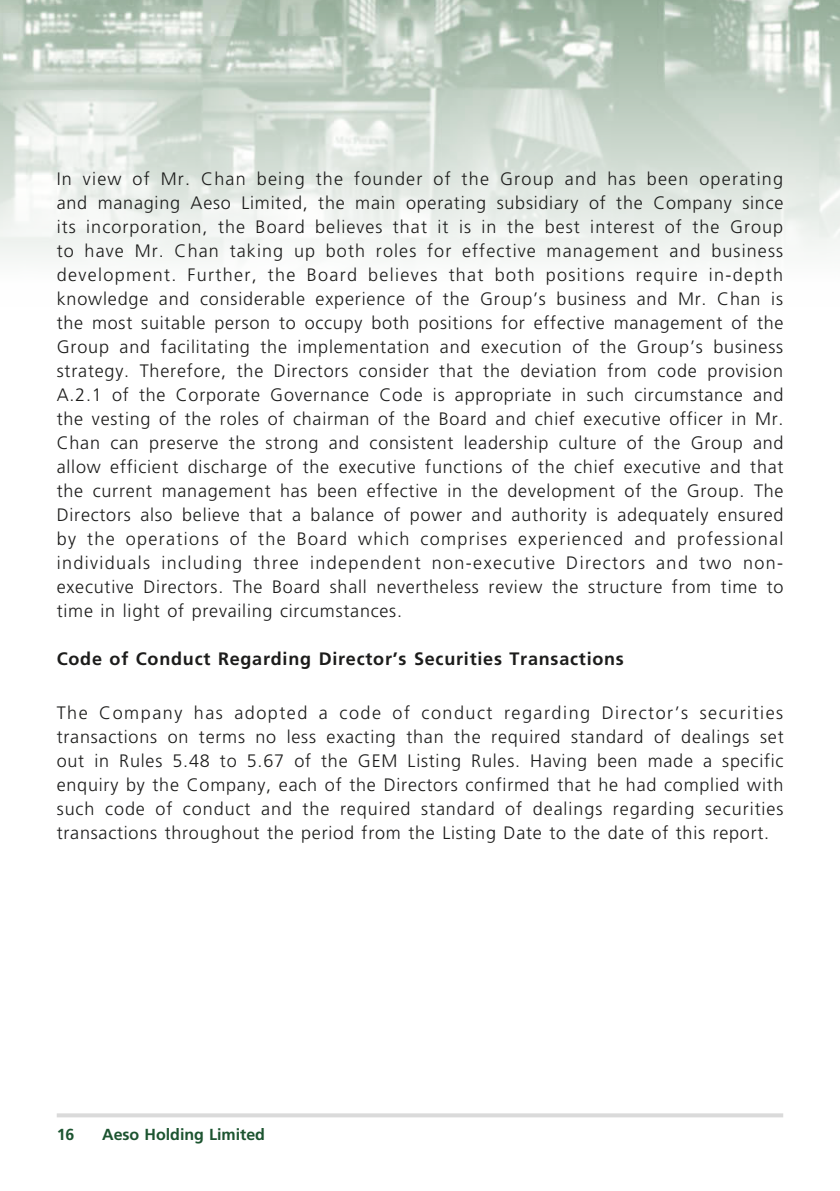
<style>
.page{position:relative;width:840px;height:1191px;background:#fff}
.page>*{position:absolute;margin:0;border:0;box-sizing:border-box;transform-origin:0 0}
.t1{font:300 18px/24px "Frutiger LT Std";letter-spacing:.04em;color:#1c1c1b;text-align:justify}
.t2{font:700 18px "Frutiger LT Std";letter-spacing:.04em;color:#1c1c1b}
.t3{font:700 16px "Frutiger LT Std";letter-spacing:-.005em;color:#1c5430}
</style>
<div class="page">
<img style="left:0;top:0;width:839px;height:261px">
<svg style="left:57px;top:1113px;width:725px;height:4px;background:#ddd"></svg>
<p class="t1" style="left:57px;top:167px;width:728px">In view of Mr. Chan being the founder of the Group and has been operating and managing Aeso Limited, the main operating subsidiary of the Company since its incorporation, the Board believes that it is in the best interest of the Group to have Mr. Chan taking up both roles for effective management and business development. Further, the Board believes that both positions require in-depth knowledge and considerable experience of the Group’s business and Mr. Chan is the most suitable person to occupy both positions for effective management of the Group and facilitating the implementation and execution of the Group’s business strategy. Therefore, the Directors consider that the deviation from code provision A.2.1 of the Corporate Governance Code is appropriate in such circumstance and the vesting of the roles of chairman of the Board and chief executive officer in Mr.<br>Chan can preserve the strong and consistent leadership culture of the Group and allow efficient discharge of the executive functions of the chief executive and that the current management has been effective in the development of the Group. The Directors also believe that a balance of power and authority is adequately ensured by the operations of the Board which comprises experienced and professional individuals including three independent non-executive Directors and two non&shy;executive Directors. The Board shall nevertheless review the structure from time to time in light of prevailing circumstances.</p>
<p class="t2" style="left:57px;top:648px;width:568px">Code of Conduct Regarding Director’s Securities Transactions</p>
<p class="t1" style="left:57px;top:701px;width:728px">The Company has adopted a code of conduct regarding Director’s securities transactions on terms no less exacting than the required standard of dealings set out in Rules 5.48 to 5.67 of the GEM Listing Rules. Having been made a specific enquiry by the Company, each of the Directors confirmed that he had complied with such code of conduct and the required standard of dealings regarding securities transactions throughout the period from the Listing Date to the date of this report.</p>
<p class="t3" style="left:57px;top:1124px;width:19px">16</p>
<p class="t3" style="left:102px;top:1124px;width:164px">Aeso Holding Limited</p>
</div>
